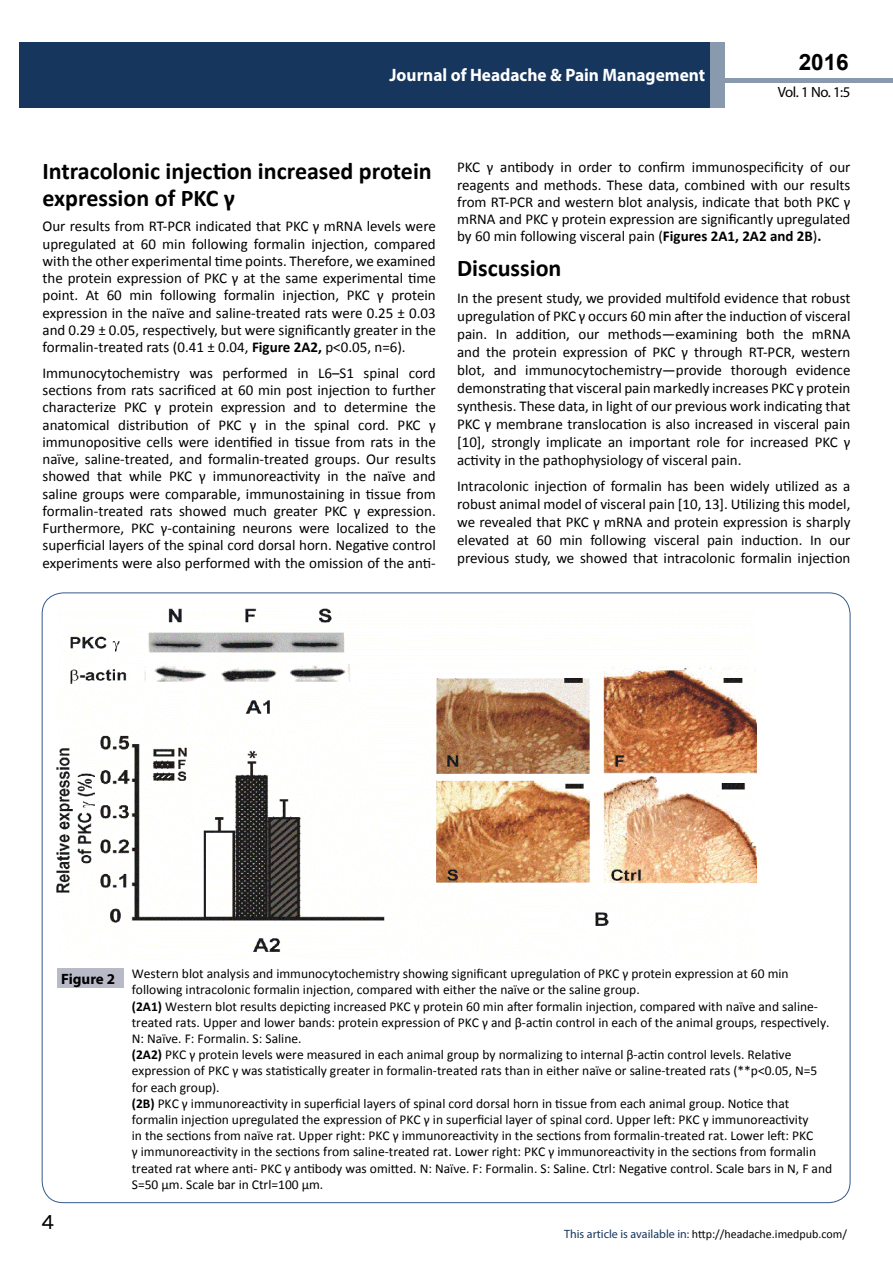
<style>
.page{position:relative;width:893px;height:1263px;background:#fff}
.page>*{position:absolute;margin:0;border:0;box-sizing:border-box;transform-origin:0 0}
.t1{font:25.5px "Tunga";color:#000}
.t2{font:700 24px/26.4px "Calibri";color:#000}
.t3{font:700 22.5px "Arial";color:#000}
.t4{font:700 18px "Myriad Pro";color:#fff;scale:.96 1}
.t5{font:15px/17.2px "Calibri";color:#000;text-align:justify}
.t6{font:700 15px "Myriad Pro";color:#000}
.t7{font:14.85px "Myriad Pro";color:#000}
.t8{font:13.5px/16.2px "Calibri";color:#000}
.t9{font:12px "Calibri";color:#000}
.s1{font-weight:700}
.s2{font-family:"Myriad Pro";color:#16365d}
</style>
<div class="page">
<hr style="left:725px;top:78px;width:168px;height:4px;background:#8a9aae">
<div style="left:19px;top:42px;width:690px;height:66px;background:#16365d"></div>
<div style="left:709px;top:42px;width:16px;height:66px;background:#8a9aae"></div>
<div style="left:57px;top:968px;width:66px;height:20px;background:#b9bac8"></div>
<img style="left:57px;top:608px;width:699px;height:351px">
<p class="t4" style="left:389px;top:64px;width:330px">Journal of Headache &amp; Pain Management</p>
<p class="t4" style="left:585px;top:74px;width:128px">ISSN 1698-9465</p>
<h3 class="t3" style="left:799px;top:47px;width:52px">2016</h3>
<p class="t7" style="left:778px;top:83px;width:74px">Vol. 1 No. 1:5</p>
<h2 class="t2" style="left:43px;top:158px;width:391px">Intracolonic injection increased protein expression of PKC γ</h2>
<p class="t5" style="left:43px;top:218px;width:395px">Our results from RT-PCR indicated that PKC γ mRNA levels were upregulated at 60 min following formalin injection, compared with the other experimental time points. Therefore, we examined the protein expression of PKC γ at the same experimental time point. At 60 min following formalin injection, PKC γ protein expression in the naïve and saline-treated rats were 0.25 ± 0.03 and 0.29 ± 0.05, respectively, but were significantly greater in the formalin-treated rats (0.41 ± 0.04, <span class="s1">Figure 2A2,</span> p&lt;0.05, n=6).</p>
<p class="t5" style="left:43px;top:364px;width:395px">Immunocytochemistry was performed in L6–S1 spinal cord sections from rats sacrificed at 60 min post injection to further characterize PKC γ protein expression and to determine the anatomical distribution of PKC γ in the spinal cord. PKC γ immunopositive cells were identified in tissue from rats in the naïve, saline-treated, and formalin-treated groups. Our results showed that while PKC γ immunoreactivity in the naïve and saline groups were comparable, immunostaining in tissue from formalin-treated rats showed much greater PKC γ expression.<br>Furthermore, PKC γ-containing neurons were localized to the superficial layers of the spinal cord dorsal horn. Negative control experiments were also performed with the omission of the anti-</p>
<p class="t5" style="left:457px;top:159px;width:395px">PKC γ antibody in order to confirm immunospecificity of our reagents and methods. These data, combined with our results from RT-PCR and western blot analysis, indicate that both PKC γ mRNA and PKC γ protein expression are significantly upregulated by 60 min following visceral pain (<span class="s1">Figures 2A1, 2A2 and 2B</span>)<span class="s1">.</span></p>
<h2 class="t2" style="left:457px;top:255px;width:106px">Discussion</h2>
<p class="t5" style="left:457px;top:289px;width:395px;line-height:18px">In the present study, we provided multifold evidence that robust upregulation of PKC γ occurs 60 min after the induction of visceral pain. In addition, our methods—examining both the mRNA and the protein expression of PKC γ through RT-PCR, western blot, and immunocytochemistry—provide thorough evidence demonstrating that visceral pain markedly increases PKC γ protein synthesis. These data, in light of our previous work indicating that PKC γ membrane translocation is also increased in visceral pain [10], strongly implicate an important role for increased PKC γ activity in the pathophysiology of visceral pain.</p>
<p class="t5" style="left:457px;top:477px;width:395px;line-height:18px">Intracolonic injection of formalin has been widely utilized as a robust animal model of visceral pain [10, 13]. Utilizing this model, we revealed that PKC γ mRNA and protein expression is sharply elevated at 60 min following visceral pain induction. In our previous study, we showed that intracolonic formalin injection</p>
<p class="t6" style="left:61px;top:969px;width:56px">Figure 2</p>
<h1 class="t1" style="left:41px;top:1205px;width:15px">4</h1>
<p class="t8" style="left:132px;top:965px;width:702px">Western blot analysis and immunocytochemistry showing significant upregulation of PKC γ protein expression at 60 min following intracolonic formalin injection, compared with either the naïve or the saline group.<br><span class="s1">(2A1)</span> Western blot results depicting increased PKC γ protein 60 min after formalin injection, compared with naïve and saline&shy;treated rats. Upper and lower bands: protein expression of PKC γ and β-actin control in each of the animal groups, respectively.<br>N: Naïve. F: Formalin. S: Saline.<br><span class="s1">(2A2)</span> PKC γ protein levels were measured in each animal group by normalizing to internal β-actin control levels. Relative expression of PKC γ was statistically greater in formalin-treated rats than in either naïve or saline-treated rats (**p&lt;0.05, N=5 for each group).<br><span class="s1">(2B)</span> PKC γ immunoreactivity in superficial layers of spinal cord dorsal horn in tissue from each animal group. Notice that formalin injection upregulated the expression of PKC γ in superficial layer of spinal cord. Upper left: PKC γ immunoreactivity<br>in the sections from naïve rat. Upper right: PKC γ immunoreactivity in the sections from formalin-treated rat. Lower left: PKC<br>γ immunoreactivity in the sections from saline-treated rat. Lower right: PKC γ immunoreactivity in the sections from formalin treated rat where anti- PKC γ antibody was omitted. N: Naïve. F: Formalin. S: Saline. Ctrl: Negative control. Scale bars in N, F and S=50 µm. Scale bar in Ctrl=100 µm.</p>
<p class="t9" style="left:564px;top:1226px;width:284px"><span class="s2">This article is available in:</span> http://headache.imedpub.com/</p>
</div>
